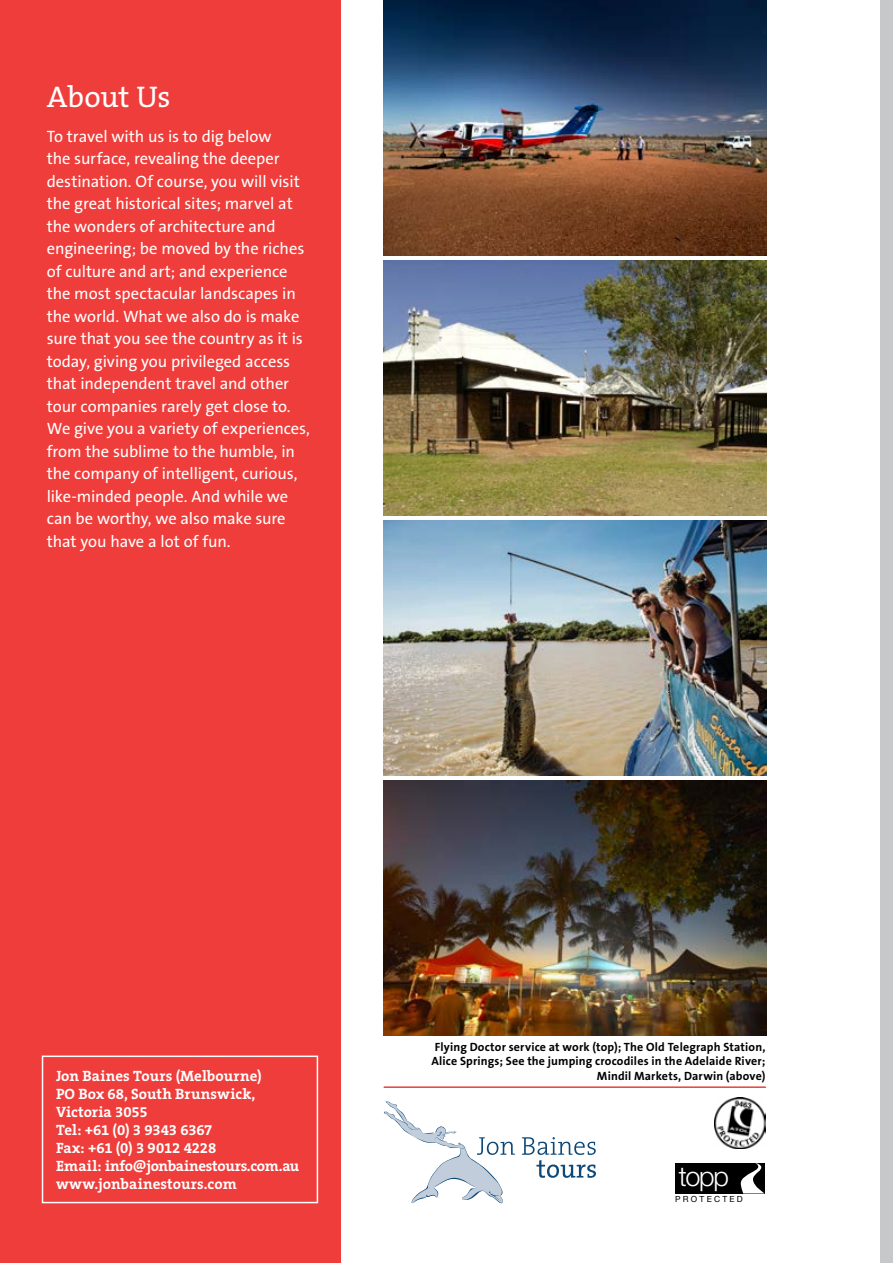
<style>
.page{position:relative;width:893px;height:1263px;background:#fff}
.page>*{position:absolute;margin:0;border:0;box-sizing:border-box;transform-origin:0 0}
.t1{font:30px "The Serif B5 Plain";letter-spacing:-.01em;color:#fff}
.t2{font:300 27.15px "Helvetica Neue LT";color:#fff}
.t3{font:16.5px/22.5px "The Sans B5 Plain";letter-spacing:-.005em;color:#fff}
.t4{font:700 15px/18px "The Serif B7";color:#fff}
.t5{font:700 12px/14.4px "The Sans B7";letter-spacing:.015em;color:#000;text-align:right}
.t6{font:8.4px "Helvetica Neue LT";letter-spacing:.265em;color:#000}
</style>
<div class="page">
<img style="left:383px;top:0;width:383px;height:255px">
<img style="left:383px;top:520px;width:383px;height:255px">
<img style="left:383px;top:780px;width:383px;height:255px">
<img style="left:383px;top:260px;width:383px;height:255px">
<hr style="left:384px;top:1086px;width:381px;height:2px;background:#ee3d3a">
<svg style="left:384px;top:1101px;width:131px;height:102px"></svg>
<svg style="left:522px;top:1137px;width:74px;height:41px"></svg>
<svg style="left:731px;top:1112px;width:35px;height:37px"></svg>
<img style="left:714px;top:1097px;width:51px;height:51px">
<div style="left:675px;top:1163px;width:90px;height:30px;background:#000"></div>
<svg style="left:741px;top:1163px;width:23px;height:30px"></svg>
<div style="left:0;top:0;width:340px;height:1263px;background:#ee3d3a"></div>
<div style="left:42px;top:1055px;width:276px;height:148px;border:2px solid #fff"></div>
<div style="left:880px;top:0;width:13px;height:1263px;background:#c7c8ca"></div>
<h1 class="t1" style="left:47px;top:82px;width:125px">About Us</h1>
<p class="t3" style="left:47px;top:126px;width:265px">To travel with us is to dig below<br>the surface, revealing the deeper destination. Of course, you will visit the great historical sites; marvel at the wonders of architecture and engineering; be moved by the riches of culture and art; and experience the most spectacular landscapes in the world. What we also do is make sure that you see the country as it is today, giving you privileged access that independent travel and other tour companies rarely get close to.<br>We give you a variety of experiences, from the sublime to the humble, in the company of intelligent, curious, like-minded people. And while we can be worthy, we also make sure that you have a lot of fun.</p>
<p class="t4" style="left:56px;top:1067px;width:245px">Jon Baines Tours (Melbourne)<br>PO Box 68, South Brunswick,<br>Victoria 3055<br>Tel: +61 (0) 3 9343 6367<br>Fax: +61 (0) 3 9012 4228<br>Email: info@jonbainestours.com.au www.jonbainestours.com</p>
<p class="t5" style="left:431px;top:1040px;width:335px">Flying Doctor service at work (top); The Old Telegraph Station,<br>Alice Springs; See the jumping crocodiles in the Adelaide River;<br>Mindil Markets, Darwin (above)</p>
<h2 class="t2" style="left:679px;top:1160px;width:52px">topp</h2>
<p class="t6" style="left:675px;top:1194px;width:69px">PROTECTED</p>
</div>
